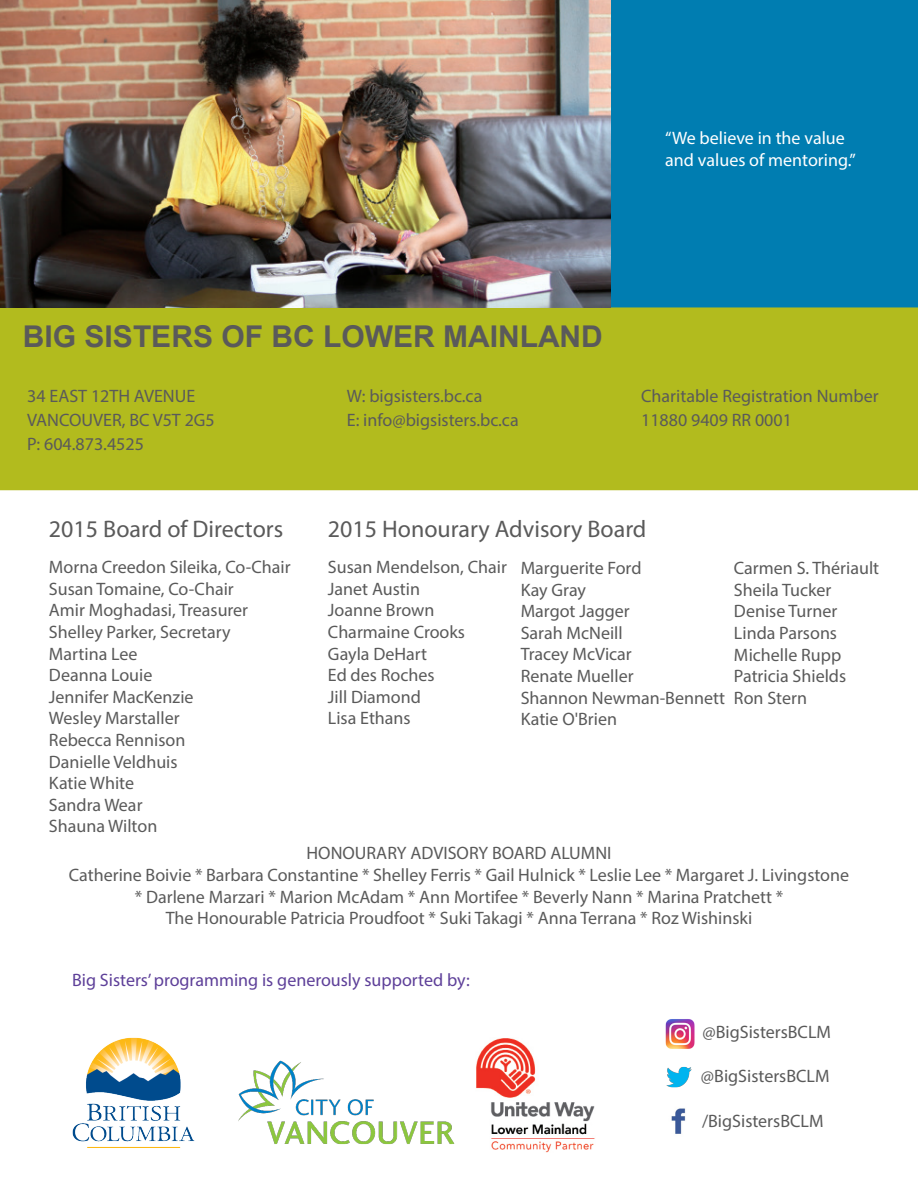
<style>
.page{position:relative;width:918px;height:1188px;background:#fff}
.page>*{position:absolute;margin:0;border:0;box-sizing:border-box;transform-origin:0 0}
.t1{font:700 30px "Arial";color:#5a5a5a}
.t2{font:24px "Myriad Pro";color:#5a5a5a}
.t3{font:18px/21.6px "Myriad Pro";color:#5a5a5a;text-align:center}
.t4{font:18px "Myriad Pro";color:#5e4099}
.t5{font:18px "Myriad Pro";color:#fff}
</style>
<div class="page">
<div style="left:0;top:307px;width:918px;height:183px;background:#b2bb1e"></div>
<div style="left:611px;top:0;width:307px;height:307px;background:#007db1"></div>
<img style="left:476px;top:1038px;width:119px;height:115px">
<img style="left:239px;top:1060px;width:215px;height:85px">
<img style="left:72px;top:1037px;width:123px;height:111px">
<img style="left:666px;top:1066px;width:26px;height:22px">
<img style="left:671px;top:1108px;width:15px;height:26px">
<img style="left:0;top:0;width:611px;height:307px">
<img style="left:665px;top:1019px;width:30px;height:30px">
<p class="t5" style="left:665px;top:127px;width:181px">“We believe in the value</p>
<p class="t5" style="left:665px;top:149px;width:192px">and values of mentoring.”</p>
<p class="t1" style="left:23px;top:317px;width:582px">BIG SISTERS OF BC LOWER MAINLAND</p>
<p class="t3" style="left:27px;top:385px;width:170px">34 EAST 12TH AVENUE</p>
<p class="t3" style="left:27px;top:409px;width:189px">VANCOUVER, BC V5T 2G5</p>
<p class="t3" style="left:27px;top:433px;width:118px">P: 604.873.4525</p>
<p class="t3" style="left:347px;top:385px;width:137px">W: bigsisters.bc.ca</p>
<p class="t3" style="left:347px;top:409px;width:173px">E: info@bigsisters.bc.ca</p>
<p class="t3" style="left:641px;top:385px;width:239px">Charitable Registration Number</p>
<p class="t3" style="left:641px;top:409px;width:152px">11880 9409 RR 0001</p>
<p class="t2" style="left:49px;top:514px;width:236px">2015 Board of Directors</p>
<p class="t3" style="left:49px;top:556px;width:243px">Morna Creedon Sileika, Co-Chair</p>
<p class="t3" style="left:49px;top:578px;width:186px">Susan Tomaine, Co-Chair</p>
<p class="t3" style="left:49px;top:599px;width:201px">Amir Moghadasi, Treasurer</p>
<p class="t3" style="left:49px;top:621px;width:183px">Shelley Parker, Secretary</p>
<p class="t3" style="left:49px;top:643px;width:90px">Martina Lee</p>
<p class="t3" style="left:49px;top:664px;width:105px">Deanna Louie</p>
<p class="t3" style="left:49px;top:686px;width:146px">Jennifer MacKenzie</p>
<p class="t3" style="left:49px;top:707px;width:132px">Wesley Marstaller</p>
<p class="t3" style="left:49px;top:729px;width:138px">Rebecca Rennison</p>
<p class="t3" style="left:49px;top:751px;width:130px">Danielle Veldhuis</p>
<p class="t3" style="left:49px;top:772px;width:87px">Katie White</p>
<p class="t3" style="left:49px;top:794px;width:95px">Sandra Wear</p>
<p class="t3" style="left:49px;top:815px;width:110px">Shauna Wilton</p>
<p class="t2" style="left:328px;top:514px;width:320px">2015 Honourary Advisory Board</p>
<p class="t3" style="left:328px;top:556px;width:181px">Susan Mendelson, Chair</p>
<p class="t3" style="left:328px;top:578px;width:94px">Janet Austin</p>
<p class="t3" style="left:328px;top:599px;width:108px">Joanne Brown</p>
<p class="t3" style="left:328px;top:621px;width:139px">Charmaine Crooks</p>
<p class="t3" style="left:328px;top:643px;width:101px">Gayla DeHart</p>
<p class="t3" style="left:328px;top:664px;width:108px">Ed des Roches</p>
<p class="t3" style="left:328px;top:686px;width:95px">Jill Diamond</p>
<p class="t3" style="left:328px;top:707px;width:84px">Lisa Ethans</p>
<p class="t3" style="left:521px;top:557px;width:122px">Marguerite Ford</p>
<p class="t3" style="left:521px;top:578px;width:67px">Kay Gray</p>
<p class="t3" style="left:521px;top:600px;width:111px">Margot Jagger</p>
<p class="t3" style="left:521px;top:622px;width:104px">Sarah McNeill</p>
<p class="t3" style="left:521px;top:643px;width:113px">Tracey McVicar</p>
<p class="t3" style="left:521px;top:665px;width:114px">Renate Mueller</p>
<p class="t3" style="left:521px;top:686px;width:206px">Shannon Newman-Bennett</p>
<p class="t3" style="left:521px;top:708px;width:98px">Katie O'Brien</p>
<p class="t3" style="left:734px;top:557px;width:147px">Carmen S. Thériault</p>
<p class="t3" style="left:734px;top:579px;width:99px">Sheila Tucker</p>
<p class="t3" style="left:734px;top:600px;width:105px">Denise Turner</p>
<p class="t3" style="left:734px;top:622px;width:105px">Linda Parsons</p>
<p class="t3" style="left:734px;top:644px;width:109px">Michelle Rupp</p>
<p class="t3" style="left:734px;top:665px;width:114px">Patricia Shields</p>
<p class="t3" style="left:734px;top:687px;width:75px">Ron Stern</p>
<p class="t3" style="left:307px;top:842px;width:307px">HONOURARY ADVISORY BOARD ALUMNI</p>
<p class="t3" style="left:69px;top:864px;width:782px">Catherine Boivie * Barbara Constantine * Shelley Ferris * Gail Hulnick * Leslie Lee * Margaret J. Livingstone * Darlene Marzari * Marion McAdam * Ann Mortifee * Beverly Nann * Marina Pratchett *</p>
<p class="t3" style="left:166px;top:907px;width:588px">The Honourable Patricia Proudfoot * Suki Takagi * Anna Terrana * Roz Wishinski</p>
<p class="t4" style="left:72px;top:969px;width:399px">Big Sisters’ programming is generously supported by:</p>
<p class="t3" style="left:703px;top:1021px;width:130px">@BigSistersBCLM</p>
<p class="t3" style="left:701px;top:1065px;width:130px">@BigSistersBCLM</p>
<p class="t3" style="left:702px;top:1110px;width:123px">/BigSistersBCLM</p>
</div>
